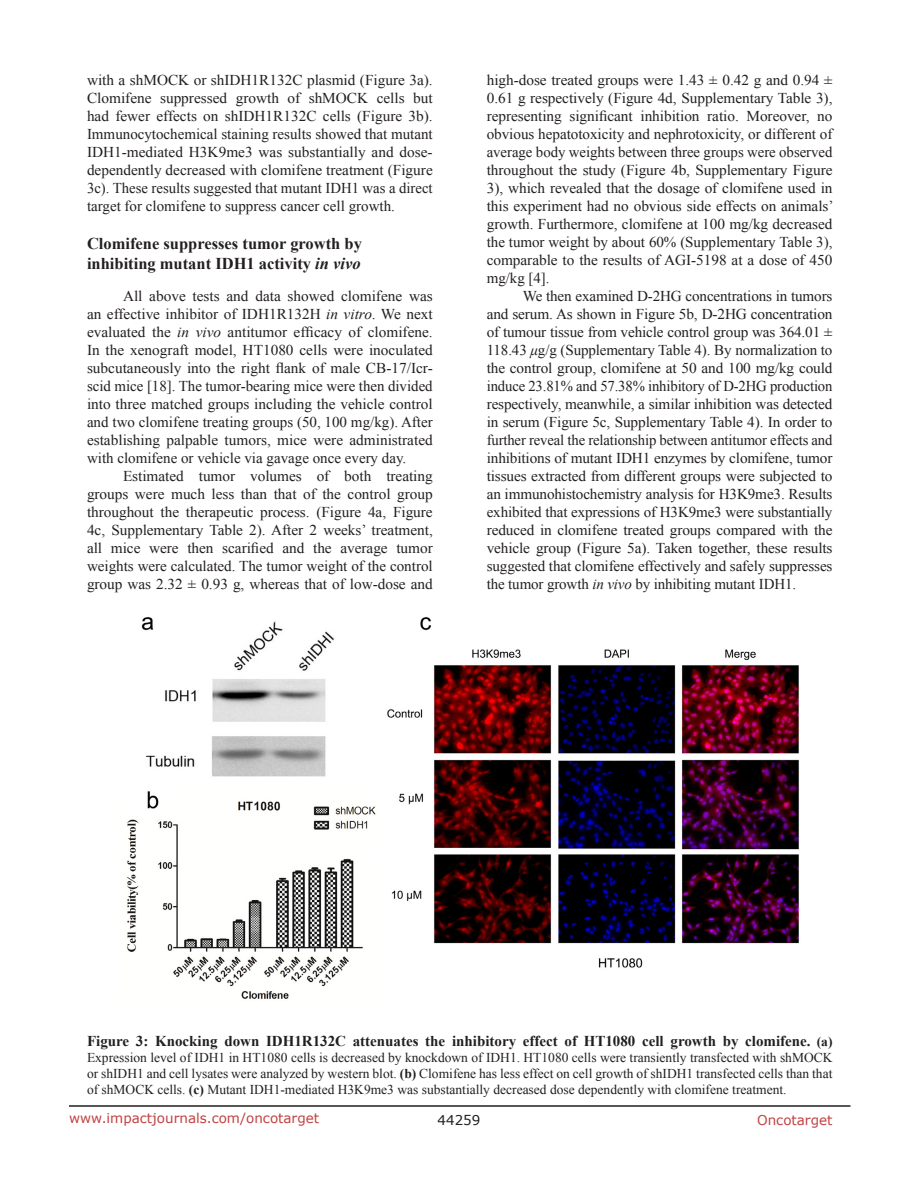
<style>
.page{position:relative;width:918px;height:1188px;background:#fff}
.page>*{position:absolute;margin:0;border:0;box-sizing:border-box;transform-origin:0 0}
.SubHeading{font:700 16.5px/19.8px "Times New Roman";color:#231f20}
.BodyText{font:15px/18px "Times New Roman";letter-spacing:-.005em;color:#231f20;text-align:justify}
.figuretext{font:700 15px "Times New Roman";color:#231f20}
.figuretext-2{font:13.5px/16.2px "Times New Roman";color:#231f20;text-align:justify}
.t1{font:13.5px "Verdana";color:#c24141}
.t2{font:13.5px "Verdana";color:#231f20}
.s1{font-style:italic}
.s2{font-size:13.5px}
.s3{font-weight:700}
</style>
<div class="page">
<hr style="left:69px;top:1105px;width:781px;height:2px;background:#231f20">
<img style="left:127px;top:617px;width:672px;height:382px">
<p class="BodyText" style="left:87px;top:71px;width:347px">with a shMOCK or shIDH1R132C plasmid (Figure 3a).<br>Clomifene suppressed growth of shMOCK cells but had fewer effects on shIDH1R132C cells (Figure 3b).<br>Immunocytochemical staining results showed that mutant IDH1-mediated H3K9me3 was substantially and dose&shy;dependently decreased with clomifene treatment (Figure 3c). These results suggested that mutant IDH1 was a direct target for clomifene to suppress cancer cell growth.</p>
<p class="SubHeading" style="left:87px;top:233px;width:277px">Clomifene suppresses tumor growth by inhibiting mutant IDH1 activity <span class="s1">in vivo</span></p>
<p class="BodyText" style="left:87px;top:286px;width:347px;text-indent:36px">All above tests and data showed clomifene was an effective inhibitor of IDH1R132H <span class="s1">in vitro</span>. We next evaluated the <span class="s1">in vivo</span> antitumor efficacy of clomifene.<br>In the xenograft model, HT1080 cells were inoculated subcutaneously into the right flank of male CB-17/Icr&shy;scid mice [18]. The tumor-bearing mice were then divided into three matched groups including the vehicle control and two clomifene treating groups (50, 100 mg/kg). After establishing palpable tumors, mice were administrated with clomifene or vehicle via gavage once every day.</p>
<p class="BodyText" style="left:87px;top:466px;width:347px;text-indent:36px">Estimated tumor volumes of both treating groups were much less than that of the control group throughout the therapeutic process. (Figure 4a, Figure 4c, Supplementary Table 2). After 2 weeks’ treatment, all mice were then scarified and the average tumor weights were calculated. The tumor weight of the control group was 2.32 ± 0.93 g, whereas that of low-dose and</p>
<p class="BodyText" style="left:487px;top:71px;width:348px">high-dose treated groups were 1.43 ± 0.42 g and 0.94 ± 0.61 g respectively (Figure 4d, Supplementary Table 3), representing significant inhibition ratio. Moreover, no obvious hepatotoxicity and nephrotoxicity, or different of average body weights between three groups were observed throughout the study (Figure 4b, Supplementary Figure 3), which revealed that the dosage of clomifene used in this experiment had no obvious side effects on animals’ growth. Furthermore, clomifene at 100 mg/kg decreased the tumor weight by about 60% (Supplementary Table 3), comparable to the results of AGI-5198 at a dose of 450 mg/kg [4].</p>
<p class="BodyText" style="left:487px;top:287px;width:347px;text-indent:36px">We then examined D-2HG concentrations in tumors and serum. As shown in Figure 5b, D-2HG concentration of tumour tissue from vehicle control group was 364.01 ± 118.43 <span class="s1">μ</span>g/g (Supplementary Table 4). By normalization to the control group, clomifene at 50 and 100 mg/kg could induce 23.81% and 57.38% inhibitory of D-2HG production respectively, meanwhile, a similar inhibition was detected in serum (Figure 5c, Supplementary Table 4). In order to further reveal the relationship between antitumor effects and inhibitions of mutant IDH1 enzymes by clomifene, tumor tissues extracted from different groups were subjected to an immunohistochemistry analysis for H3K9me3. Results exhibited that expressions of H3K9me3 were substantially reduced in clomifene treated groups compared with the vehicle group (Figure 5a). Taken together, these results suggested that clomifene effectively and safely suppresses the tumor growth <span class="s1">in vivo</span> by inhibiting mutant IDH1.</p>
<p class="figuretext" style="left:87px;top:1030px;width:747px">Figure 3: Knocking down IDH1R132C attenuates the inhibitory effect of HT1080 cell growth by clomifene. <span class="s2">(a)</span></p>
<p class="figuretext-2" style="left:87px;top:1049px;width:747px">Expression level of IDH1 in HT1080 cells is decreased by knockdown of IDH1. HT1080 cells were transiently transfected with shMOCK or shIDH1 and cell lysates were analyzed by western blot. <span class="s3">(b)</span> Clomifene has less effect on cell growth of shIDH1 transfected cells than that of shMOCK cells. <span class="s3">(c)</span> Mutant IDH1-mediated H3K9me3 was substantially decreased dose dependently with clomifene treatment.</p>
<p class="t1" style="left:69px;top:1109px;width:252px">www.impactjournals.com/oncotarget</p>
<p class="t2" style="left:438px;top:1111px;width:44px">44259</p>
<p class="t1" style="left:757px;top:1111px;width:77px">Oncotarget</p>
</div>
